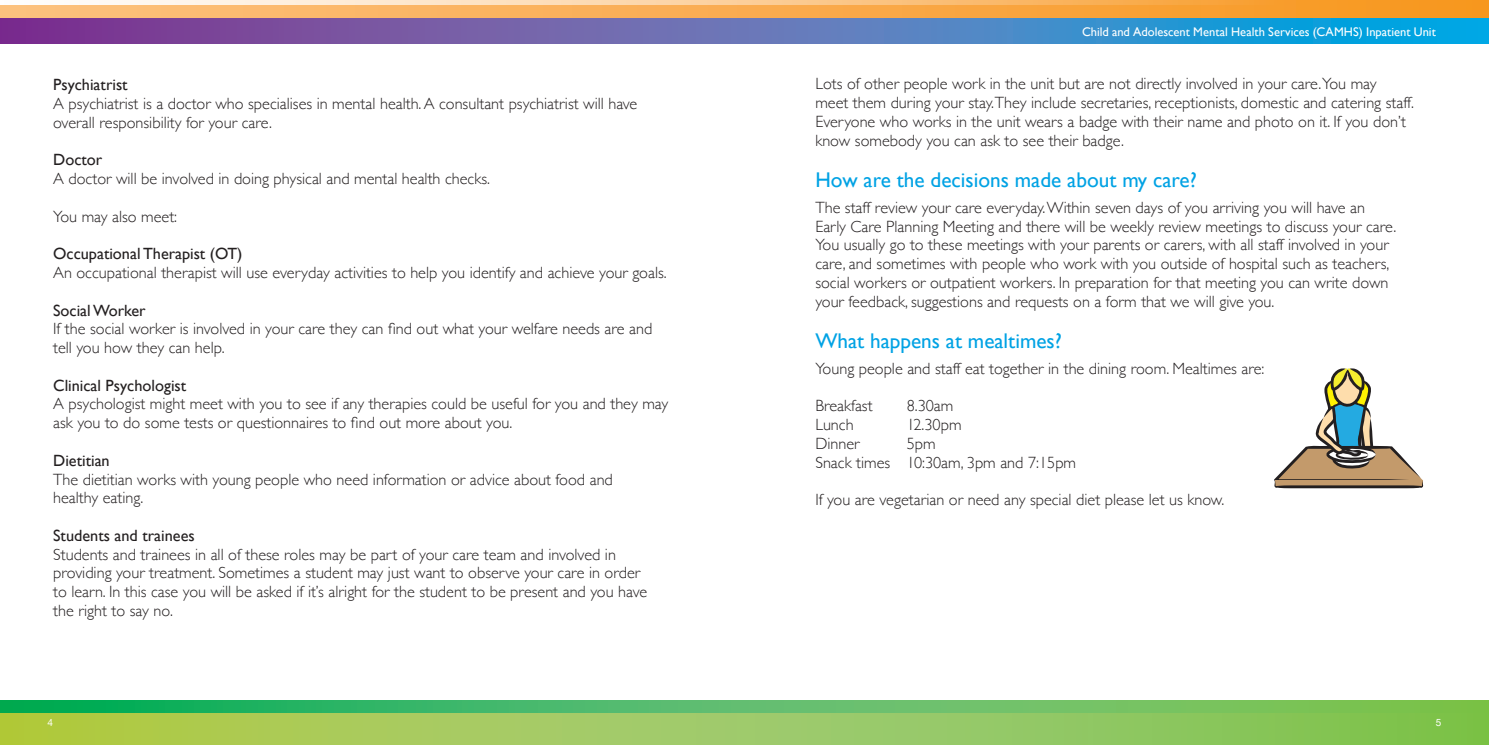
<style>
.page{position:relative;width:1489px;height:745px;background:#fff}
.page>*{position:absolute;margin:0;border:0;box-sizing:border-box;transform-origin:0 0}
.Heading{font:21.25px "Gill Sans";color:#00a2e4}
.body{font:300 16.25px/18.8px "Gill Sans";color:#231f20}
.body-2{font:16.25px "Gill Sans";color:#231f20}
.t1{font:12.5px "Gill Sans";color:#fff}
.t2{font:10px "Helvetica Neue";color:#fff}
</style>
<div class="page">
<svg style="left:1px;top:700px;width:1487px;height:13px;background:#51ba62"></svg>
<svg style="left:1px;top:713px;width:1487px;height:31px;background:#9bc85b"></svg>
<div style="left:0;top:0;width:1488px;height:18px;background:linear-gradient(to right,#fdc280,#f7971e)"></div>
<svg style="left:0;top:18px;width:1488px;height:26px;background:#5472b8"></svg>
<svg style="left:0;top:0;width:1276px;height:5px;background:#fbd3a4"></svg>
<svg style="left:1274px;top:368px;width:149px;height:121px"></svg>
<p class="body-2" style="left:53px;top:75px;width:76px">Psychiatrist</p>
<p class="body" style="left:53px;top:93px;width:585px">A psychiatrist is a doctor who specialises in mental health. A consultant psychiatrist will have overall responsibility for your care.</p>
<p class="body-2" style="left:53px;top:150px;width:51px">Doctor</p>
<p class="body" style="left:53px;top:168px;width:438px">A doctor will be involved in doing physical and mental health checks.</p>
<p class="body" style="left:53px;top:206px;width:125px">You may also meet:</p>
<p class="body-2" style="left:53px;top:244px;width:191px">Occupational Therapist (OT)</p>
<p class="body" style="left:53px;top:262px;width:615px">An occupational therapist will use everyday activities to help you identify and achieve your goals.</p>
<p class="body-2" style="left:53px;top:300px;width:94px">Social Worker</p>
<p class="body" style="left:53px;top:318px;width:600px">If the social worker is involved in your care they can find out what your welfare needs are and tell you how they can help.</p>
<p class="body-2" style="left:53px;top:375px;width:135px">Clinical Psychologist</p>
<p class="body" style="left:53px;top:393px;width:616px">A psychologist might meet with you to see if any therapies could be useful for you and they may ask you to do some tests or questionnaires to find out more about you.</p>
<p class="body-2" style="left:53px;top:450px;width:58px">Dietitian</p>
<p class="body" style="left:53px;top:468px;width:561px">The dietitian works with young people who need information or advice about food and healthy eating.</p>
<p class="body-2" style="left:53px;top:525px;width:143px">Students and trainees</p>
<p class="body" style="left:53px;top:543px;width:595px">Students and trainees in all of these roles may be part of your care team and involved in providing your treatment. Sometimes a student may just want to observe your care in order to learn. In this case you will be asked if it’s alright for the student to be present and you have the right to say no.</p>
<p class="t2" style="left:48px;top:714px;width:7px">4</p>
<p class="t1" style="left:1082px;top:24px;width:355px">Child and Adolescent Mental Health Services (CAMHS) Inpatient Unit</p>
<p class="body" style="left:815px;top:74px;width:600px">Lots of other people work in the unit but are not directly involved in your care.You may<br>meet them during your stay.They include secretaries, receptionists, domestic and catering staff.<br>Everyone who works in the unit wears a badge with their name and photo on it. If you don’t know somebody you can ask to see their badge.</p>
<p class="Heading" style="left:815px;top:167px;width:383px">How are the decisions made about my care?</p>
<p class="body" style="left:815px;top:197px;width:582px">The staff review your care everyday. Within seven days of you arriving you will have an Early Care Planning Meeting and there will be weekly review meetings to discuss your care.<br>You usually go to these meetings with your parents or carers, with all staff involved in your care, and sometimes with people who work with you outside of hospital such as teachers, social workers or outpatient workers. In preparation for that meeting you can write down your feedback, suggestions and requests on a form that we will give you.</p>
<p class="Heading" style="left:815px;top:328px;width:248px">What happens at mealtimes?</p>
<p class="body" style="left:815px;top:358px;width:450px">Young people and staff eat together in the dining room. Mealtimes are:</p>
<p class="body" style="left:815px;top:395px;width:59px">Breakfast</p>
<p class="body" style="left:906px;top:395px;width:48px">8.30am</p>
<p class="body" style="left:815px;top:414px;width:40px">Lunch</p>
<p class="body" style="left:906px;top:414px;width:56px">12.30pm</p>
<p class="body" style="left:815px;top:433px;width:46px">Dinner</p>
<p class="body" style="left:906px;top:433px;width:30px">5pm</p>
<p class="body" style="left:815px;top:452px;width:262px">Snack times 10:30am, 3pm and 7:15pm</p>
<p class="body" style="left:815px;top:489px;width:410px">If you are vegetarian or need any special diet please let us know.</p>
<p class="t2" style="left:1435px;top:714px;width:7px">5</p>
</div>
